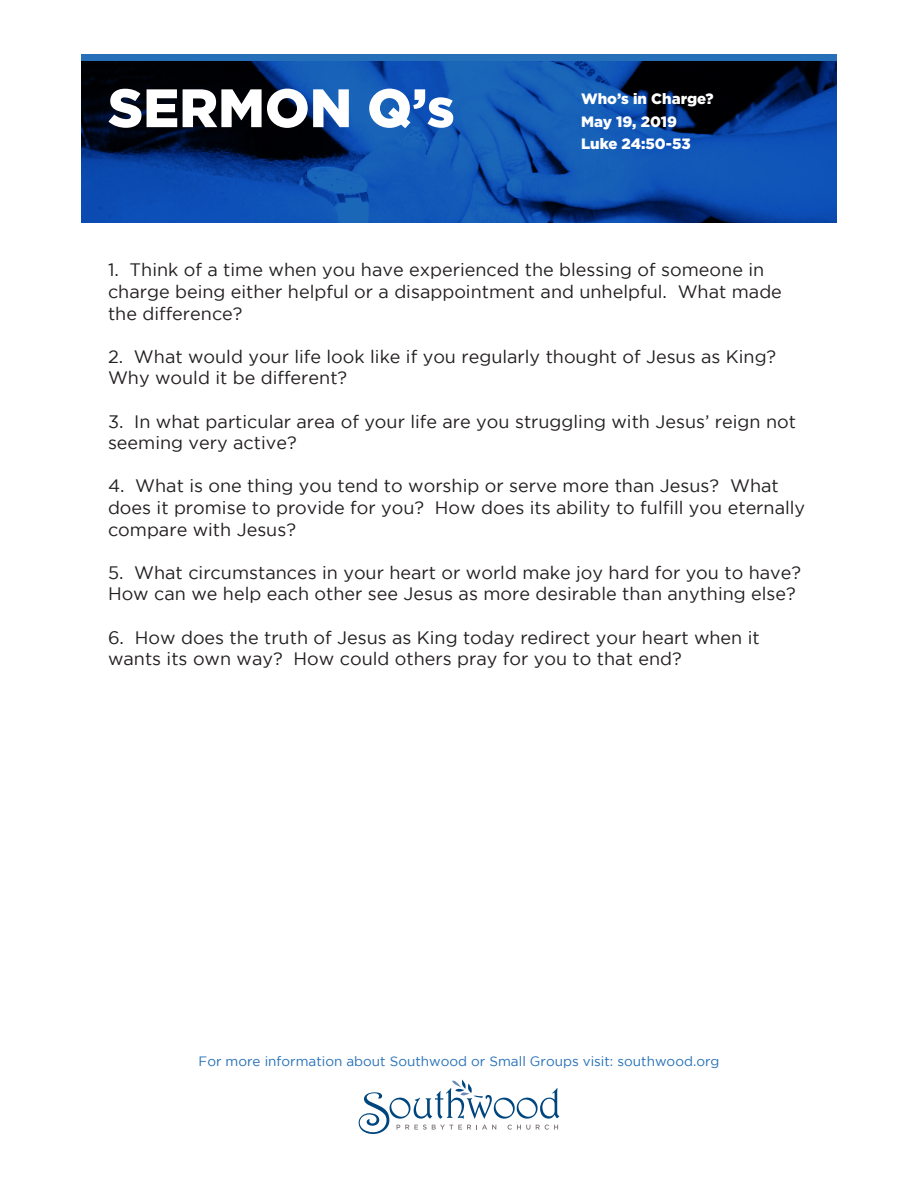
<style>
.page{position:relative;width:918px;height:1188px;background:#fff}
.page>*{position:absolute;margin:0;border:0;box-sizing:border-box;transform-origin:0 0}
.t1{font:900 54px "Gotham";color:#fff}
.t2{font:18px/21.6px "Gotham";color:#231f20}
.t3{font:900 15px "Gotham";color:#fff}
.t4{font:13.5px "Gotham";color:#2570b8}
</style>
<div class="page">
<svg style="left:359px;top:1080px;width:200px;height:54px"></svg>
<svg style="left:81px;top:61px;width:756px;height:162px;background:#0b3d85"></svg>
<div style="left:81px;top:54px;width:756px;height:7px;background:#2570b8"></div>
<p class="t1" style="left:108px;top:77px;width:348px">SERMON Q’s</p>
<p class="t3" style="left:581px;top:90px;width:134px">Who’s in Charge?</p>
<p class="t3" style="left:581px;top:113px;width:98px">May 19, 2019</p>
<p class="t3" style="left:581px;top:135px;width:111px">Luke 24:50-53</p>
<p class="t2" style="left:108px;top:259px;width:675px">1. Think of a time when you have experienced the blessing of someone in charge being either helpful or a disappointment and unhelpful. What made the difference?</p>
<p class="t2" style="left:108px;top:345px;width:670px">2. What would your life look like if you regularly thought of Jesus as King?<br>Why would it be different?</p>
<p class="t2" style="left:108px;top:410px;width:690px">3. In what particular area of your life are you struggling with Jesus’ reign not seeming very active?</p>
<p class="t2" style="left:108px;top:475px;width:699px">4. What is one thing you tend to worship or serve more than Jesus? What does it promise to provide for you? How does its ability to fulfill you eternally compare with Jesus?</p>
<p class="t2" style="left:108px;top:561px;width:695px">5. What circumstances in your heart or world make joy hard for you to have?<br>How can we help each other see Jesus as more desirable than anything else?</p>
<p class="t2" style="left:108px;top:626px;width:653px">6. How does the truth of Jesus as King today redirect your heart when it wants its own way? How could others pray for you to that end?</p>
<p class="t4" style="left:199px;top:1054px;width:522px">For more information about Southwood or Small Groups visit: southwood.org</p>
</div>
